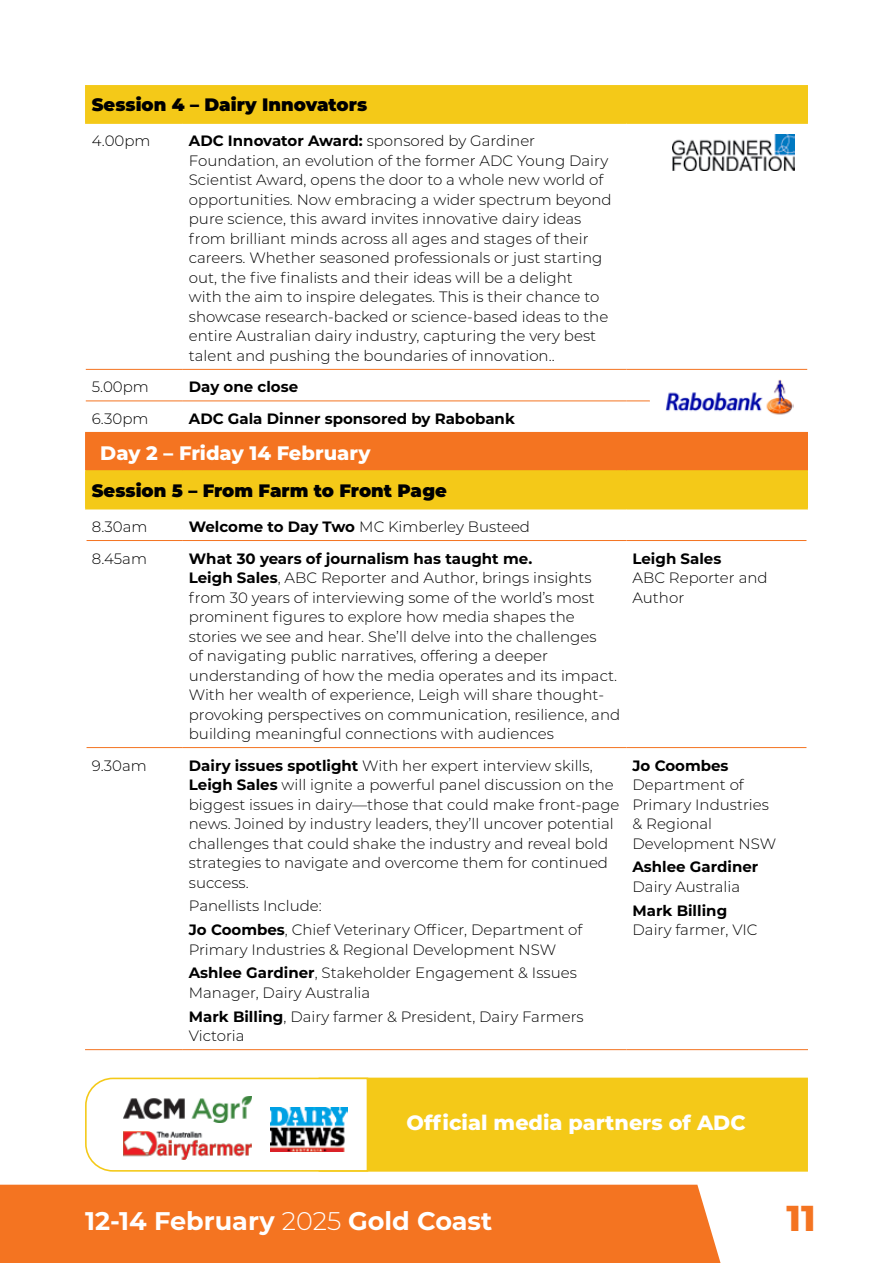
<style>
.page{position:relative;width:893px;height:1263px;background:#fff}
.page>*{position:absolute;margin:0;border:0;box-sizing:border-box;transform-origin:0 0}
.t1{font:800 36px "Montserrat";color:#f47421}
.t2{font:700 25.5px "Montserrat";color:#fff}
.t3{font:800 20.7px "Montserrat";color:#fff}
.t4{font:800 19.5px "Montserrat";color:#fff}
.t5{font:900 18px "Montserrat";color:#000}
.t6{font:300 15px/19.5px "Montserrat";color:#000}
.t7{font:700 15px "Montserrat";color:#000}
.s1{font-weight:700}
.s2{font-weight:300}
</style>
<div class="page">
<div style="left:0;top:1185px;width:721px;height:78px;background:#f47421"></div>
<svg style="left:86px;top:85px;width:721px;height:424px"></svg>
<div style="left:86px;top:432px;width:721px;height:39px;background:#f47421"></div>
<hr style="left:85px;top:433px;width:2px;height:37px;background:#f47421">
<hr style="left:806px;top:433px;width:2px;height:37px;background:#f47421">
<hr style="left:85px;top:432px;width:98px;height:1px;background:#f47421">
<hr style="left:626px;top:432px;width:182px;height:1px;background:#f47421">
<hr style="left:87px;top:540px;width:96px;height:1px;background:#f47421">
<hr style="left:183px;top:540px;width:443px;height:1px;background:#f47421">
<hr style="left:626px;top:540px;width:180px;height:1px;background:#f47421">
<hr style="left:87px;top:747px;width:96px;height:1px;background:#f47421">
<hr style="left:183px;top:747px;width:443px;height:1px;background:#f47421">
<hr style="left:626px;top:747px;width:180px;height:1px;background:#f47421">
<hr style="left:85px;top:470px;width:98px;height:1px;background:#f4c918">
<hr style="left:183px;top:470px;width:443px;height:1px;background:#f4c918">
<hr style="left:626px;top:470px;width:182px;height:1px;background:#f4c918">
<hr style="left:85px;top:509px;width:98px;height:1px;background:#f4c918">
<hr style="left:183px;top:509px;width:443px;height:1px;background:#f4c918">
<hr style="left:626px;top:509px;width:182px;height:1px;background:#f4c918">
<hr style="left:85px;top:471px;width:2px;height:38px;background:#f4c918">
<hr style="left:806px;top:471px;width:2px;height:38px;background:#f4c918">
<hr style="left:85px;top:85px;width:2px;height:38px;background:#f4c918">
<hr style="left:806px;top:85px;width:2px;height:38px;background:#f4c918">
<hr style="left:85px;top:123px;width:98px;height:1px;background:#f4c918">
<hr style="left:183px;top:123px;width:443px;height:1px;background:#f4c918">
<hr style="left:626px;top:123px;width:182px;height:1px;background:#f4c918">
<hr style="left:86px;top:369px;width:97px;height:1px;background:#f47421">
<hr style="left:183px;top:369px;width:443px;height:1px;background:#f47421">
<hr style="left:626px;top:369px;width:181px;height:1px;background:#f47421">
<hr style="left:86px;top:400px;width:97px;height:1px;background:#f47421">
<hr style="left:183px;top:400px;width:443px;height:1px;background:#f47421">
<hr style="left:626px;top:400px;width:181px;height:1px;background:#f47421">
<hr style="left:85px;top:1049px;width:98px;height:1px;background:#f47421">
<hr style="left:183px;top:1049px;width:443px;height:1px;background:#f47421">
<hr style="left:626px;top:1049px;width:182px;height:1px;background:#f47421">
<svg style="left:658px;top:128px;width:149px;height:49px"></svg>
<img style="left:673px;top:135px;width:122px;height:35px">
<div style="left:319px;top:1077px;width:489px;height:95px;background:#f4c918;border:2px solid #f4c918"></div>
<svg style="left:85px;top:1077px;width:284px;height:95px"></svg>
<img style="left:124px;top:1132px;width:128px;height:27px">
<img style="left:271px;top:1107px;width:77px;height:44px">
<svg style="left:650px;top:373px;width:157px;height:51px"></svg>
<img style="left:665px;top:376px;width:128px;height:44px">
<img style="left:124px;top:1096px;width:128px;height:27px">
<p class="t5" style="left:92px;top:91px;width:277px">Session 4 – Dairy Innovators</p>
<p class="t6" style="left:92px;top:131px;width:60px">4.00pm</p>
<p class="t6" style="left:189px;top:131px;width:424px"><span class="s1">ADC Innovator Award:</span> sponsored by Gardiner Foundation, an evolution of the former ADC Young Dairy Scientist Award, opens the door to a whole new world of opportunities. Now embracing a wider spectrum beyond pure science, this award invites innovative dairy ideas from brilliant minds across all ages and stages of their careers. Whether seasoned professionals or just starting out, the five finalists and their ideas will be a delight<br>with the aim to inspire delegates. This is their chance to showcase research-backed or science-based ideas to the entire Australian dairy industry, capturing the very best talent and pushing the boundaries of innovation..</p>
<p class="t6" style="left:92px;top:377px;width:59px">5.00pm</p>
<p class="t7" style="left:189px;top:376px;width:111px">Day one close</p>
<p class="t6" style="left:92px;top:408px;width:58px">6.30pm</p>
<p class="t7" style="left:189px;top:408px;width:328px">ADC Gala Dinner sponsored by Rabobank</p>
<h3 class="t4" style="left:100px;top:439px;width:272px">Day 2 – Friday 14 February</h3>
<p class="t5" style="left:92px;top:477px;width:357px">Session 5 – From Farm to Front Page</p>
<p class="t6" style="left:92px;top:516px;width:57px">8.30am</p>
<p class="t6" style="left:189px;top:516px;width:343px"><span class="s1">Welcome to Day Two</span> MC Kimberley Busteed</p>
<p class="t6" style="left:92px;top:548px;width:57px">8.45am</p>
<p class="t6" style="left:189px;top:548px;width:433px"><span class="s1">What 30 years of journalism has taught me.<br>Leigh Sales</span>, ABC Reporter and Author, brings insights from 30 years of interviewing some of the world’s most prominent figures to explore how media shapes the stories we see and hear. She’ll delve into the challenges<br>of navigating public narratives, offering a deeper understanding of how the media operates and its impact.<br>With her wealth of experience, Leigh will share thought&shy;provoking perspectives on communication, resilience, and building meaningful connections with audiences</p>
<p class="t7" style="left:632px;top:547px;width:90px">Leigh Sales</p>
<p class="t6" style="left:632px;top:567px;width:137px">ABC Reporter and<br>Author</p>
<p class="t6" style="left:92px;top:755px;width:56px">9.30am</p>
<p class="t6" style="left:189px;top:755px;width:432px"><span class="s1">Dairy issues spotlight</span> With her expert interview skills, <span class="s1">Leigh Sales</span> will ignite a powerful panel discussion on the biggest issues in dairy—those that could make front-page news. Joined by industry leaders, they’ll uncover potential challenges that could shake the industry and reveal bold strategies to navigate and overcome them for continued success.</p>
<p class="t6" style="left:189px;top:894px;width:395px;line-height:23.7px">Panellists Include:<br><span class="s1">Jo Coombes</span>, Chief Veterinary Officer, Department of</p>
<p class="t6" style="left:189px;top:937px;width:389px;line-height:23.7px">Primary Industries &amp; Regional Development NSW<br><span class="s1">Ashlee Gardiner</span>, Stakeholder Engagement &amp; Issues</p>
<p class="t6" style="left:189px;top:980px;width:396px;line-height:23.7px">Manager, Dairy Australia<br><span class="s1">Mark Billing</span>, Dairy farmer &amp; President, Dairy Farmers</p>
<p class="t6" style="left:189px;top:1025px;width:57px">Victoria</p>
<p class="t7" style="left:632px;top:754px;width:98px">Jo Coombes</p>
<p class="t6" style="left:632px;top:774px;width:145px">Department of<br>Primary Industries &amp; Regional<br>Development NSW</p>
<p class="t7" style="left:632px;top:856px;width:127px">Ashlee Gardiner</p>
<p class="t6" style="left:632px;top:876px;width:109px">Dairy Australia</p>
<p class="t7" style="left:632px;top:899px;width:96px">Mark Billing</p>
<p class="t6" style="left:632px;top:919px;width:127px">Dairy farmer, VIC</p>
<h3 class="t3" style="left:407px;top:1108px;width:340px">Official media partners of ADC</h3>
<h2 class="t2" style="left:85px;top:1202px;width:409px">12-14 February <span class="s2">2025</span> Gold Coast</h2>
<h1 class="t1" style="left:786px;top:1192px;width:31px">11</h1>
</div>
